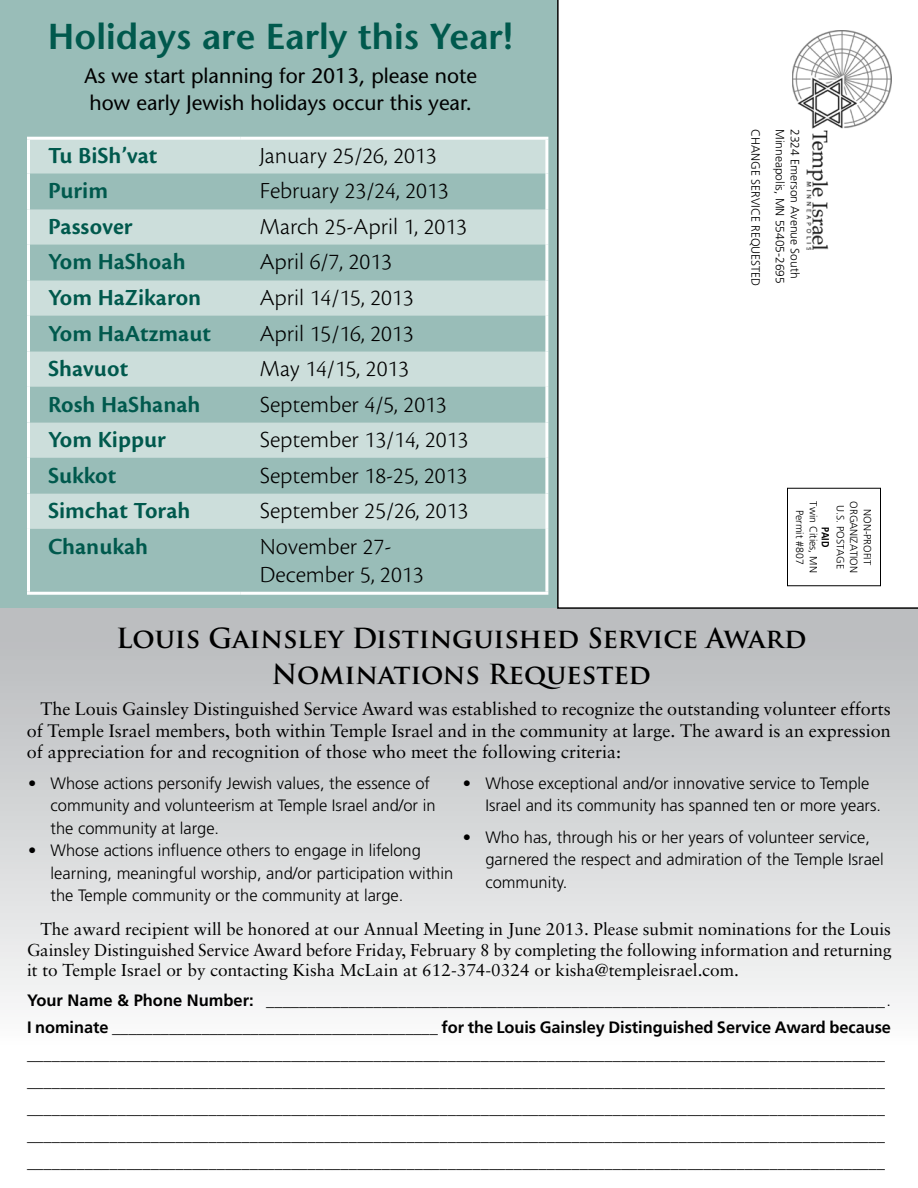
<style>
.page{position:relative;width:918px;height:1188px;background:#fff}
.page>*{position:absolute;margin:0;border:0;box-sizing:border-box;transform-origin:0 0}
.t1{font:600 36px "Stone Sans Std";color:#00594d}
.t2{font:700 27px/36px "Trajan Pro";color:#000;text-align:center}
.t3{font:24px/28.8px "Cronos Pro Lt Capt";color:#000}
.t4{font:24px "Cronos Pro Semibold Capt";color:#00594d}
.t5{font:500 21px/27px "Stone Sans Std";color:#000}
.t6{font:18px/21.6px "Sabon";color:#000;text-align:justify}
.t7{font:17.25px/20.7px "Sabon";color:#000;text-align:justify}
.t8{font:300 16.5px/22.5px "Frutiger LT Std";color:#000}
.t9{font:700 16.5px/27px "Frutiger LT Std";color:#000}
.t10{font:300 12px "Frutiger LT Std";color:#000}
.t11{font:300 10.5px/13.5px "Frutiger LT Std";color:#000;text-align:center}
.t12{font:700 10.5px "Frutiger LT Std";color:#000;scale:.85 1}
.s1{font-weight:300}
</style>
<div class="page">
<div style="left:0;top:0;width:586px;height:633px;background:#99bdb8"></div>
<div style="left:30px;top:140px;width:515px;height:34px;background:#ccdedb"></div>
<svg style="left:30px;top:209px;width:515px;height:383px"></svg>
<hr style="left:27px;top:137px;width:213px;height:3px;background:#fff">
<hr style="left:27px;top:140px;width:3px;height:34px;background:#fff">
<hr style="left:240px;top:137px;width:308px;height:3px;background:#fff">
<hr style="left:545px;top:140px;width:3px;height:34px;background:#fff">
<hr style="left:27px;top:174px;width:3px;height:35px;background:#fff">
<hr style="left:545px;top:174px;width:3px;height:35px;background:#fff">
<hr style="left:27px;top:209px;width:3px;height:36px;background:#fff">
<hr style="left:545px;top:209px;width:3px;height:36px;background:#fff">
<hr style="left:27px;top:245px;width:3px;height:35px;background:#fff">
<hr style="left:545px;top:245px;width:3px;height:35px;background:#fff">
<hr style="left:27px;top:280px;width:3px;height:36px;background:#fff">
<hr style="left:545px;top:280px;width:3px;height:36px;background:#fff">
<hr style="left:27px;top:316px;width:3px;height:35px;background:#fff">
<hr style="left:545px;top:316px;width:3px;height:35px;background:#fff">
<hr style="left:27px;top:351px;width:3px;height:36px;background:#fff">
<hr style="left:545px;top:351px;width:3px;height:36px;background:#fff">
<hr style="left:27px;top:387px;width:3px;height:35px;background:#fff">
<hr style="left:545px;top:387px;width:3px;height:35px;background:#fff">
<hr style="left:27px;top:422px;width:3px;height:36px;background:#fff">
<hr style="left:545px;top:422px;width:3px;height:36px;background:#fff">
<hr style="left:27px;top:458px;width:3px;height:35px;background:#fff">
<hr style="left:545px;top:458px;width:3px;height:35px;background:#fff">
<hr style="left:27px;top:493px;width:3px;height:36px;background:#fff">
<hr style="left:545px;top:493px;width:3px;height:36px;background:#fff">
<hr style="left:27px;top:529px;width:3px;height:63px;background:#fff">
<hr style="left:545px;top:529px;width:3px;height:63px;background:#fff">
<hr style="left:27px;top:592px;width:213px;height:3px;background:#fff">
<hr style="left:240px;top:592px;width:308px;height:3px;background:#fff">
<div style="left:0;top:609px;width:918px;height:579px;background:linear-gradient(to bottom,#b8babd,#fff)"></div>
<svg style="left:557px;top:0;width:361px;height:609px"></svg>
<div style="left:787px;top:488px;width:94px;height:98px;border:1px solid #000"></div>
<div style="left:789px;top:0;width:105px;height:257px;background:#fff"></div>
<img style="left:793px;top:30px;width:98px;height:219px">
<h1 class="t1" style="left:48px;top:15px;width:467px">Holidays are Early this Year!</h1>
<p class="t5" style="left:85px;top:62px;width:394px">As we start planning for 2013, please note how early Jewish holidays occur this year.</p>
<h3 class="t4" style="left:48px;top:142px;width:111px">Tu BiSh’vat</h3>
<h3 class="t3" style="left:260px;top:141px;width:178px">January 25/26, 2013</h3>
<h3 class="t4" style="left:48px;top:177px;width:62px">Purim</h3>
<h3 class="t3" style="left:260px;top:177px;width:190px">February 23/24, 2013</h3>
<h3 class="t4" style="left:48px;top:213px;width:86px">Passover</h3>
<h3 class="t3" style="left:260px;top:212px;width:209px">March 25-April 1, 2013</h3>
<h3 class="t4" style="left:48px;top:248px;width:139px">Yom HaShoah</h3>
<h3 class="t3" style="left:260px;top:248px;width:134px">April 6/7, 2013</h3>
<h3 class="t4" style="left:48px;top:284px;width:155px">Yom HaZikaron</h3>
<h3 class="t3" style="left:260px;top:283px;width:155px">April 14/15, 2013</h3>
<h3 class="t4" style="left:48px;top:319px;width:165px">Yom HaAtzmaut</h3>
<h3 class="t3" style="left:260px;top:319px;width:155px">April 15/16, 2013</h3>
<h3 class="t4" style="left:48px;top:355px;width:82px">Shavuot</h3>
<h3 class="t3" style="left:260px;top:354px;width:151px">May 14/15, 2013</h3>
<h3 class="t4" style="left:48px;top:390px;width:154px">Rosh HaShanah</h3>
<h3 class="t3" style="left:260px;top:390px;width:189px">September 4/5, 2013</h3>
<h3 class="t4" style="left:48px;top:426px;width:120px">Yom Kippur</h3>
<h3 class="t3" style="left:260px;top:425px;width:210px">September 13/14, 2013</h3>
<h3 class="t4" style="left:48px;top:461px;width:70px">Sukkot</h3>
<h3 class="t3" style="left:260px;top:461px;width:209px">September 18-25, 2013</h3>
<h3 class="t4" style="left:48px;top:497px;width:144px">Simchat Torah</h3>
<h3 class="t3" style="left:260px;top:496px;width:210px">September 25/26, 2013</h3>
<h3 class="t4" style="left:48px;top:532px;width:102px">Chanukah</h3>
<h3 class="t3" style="left:260px;top:532px;width:165px">November 27-<br>December 5, 2013</h3>
<p class="t10" style="left:762px;top:129px;width:159px;rotate:90deg">CHANGE SERVICE REQUESTED</p>
<p class="t10" style="left:787px;top:129px;width:156px;rotate:90deg">Minneapolis, MN 55405-2695</p>
<p class="t10" style="left:802px;top:129px;width:151px;rotate:90deg">2324 Emerson Avenue South</p>
<p class="t11" style="left:820px;top:501px;width:73px;rotate:90deg">Twin Cities, MN<br>Permit #807</p>
<p class="t11" style="left:874px;top:501px;width:73px;rotate:90deg">NON-PROFIT<br>ORGANIZATION<br>U. S. POSTAGE</p>
<p class="t12" style="left:832px;top:527px;width:24px;rotate:90deg">PAID</p>
<h2 class="t2" style="left:116px;top:620px;width:692px">Louis Gainsley Distinguished Service Award<br>Nominations Requested</h2>
<p class="t6" style="left:27px;top:698px;width:866px;text-indent:14px">The Louis Gainsley Distinguished Service Award was established to recognize the outstanding volunteer efforts of Temple Israel members, both within Temple Israel and in the community at large. The award is an expression of appreciation for and recognition of those who meet the following criteria:</p>
<p class="t8" style="left:51px;top:772px;width:387px;text-indent:-23px">• Whose actions personify Jewish values, the essence of community and volunteerism at Temple Israel and/or in the community at large.</p>
<p class="t8" style="left:51px;top:840px;width:404px;text-indent:-23px">• Whose actions influence others to engage in lifelong learning, meaningful worship, and/or participation within the Temple community or the community at large.</p>
<p class="t8" style="left:485px;top:772px;width:394px;text-indent:-23px">• Whose exceptional and/or innovative service to Temple<br>Israel and its community has spanned ten or more years.</p>
<p class="t8" style="left:485px;top:826px;width:400px;text-indent:-23px">• Who has, through his or her years of volunteer service, garnered the respect and admiration of the Temple Israel community.</p>
<p class="t7" style="left:27px;top:918px;width:866px;text-indent:14px">The award recipient will be honored at our Annual Meeting in June 2013. Please submit nominations for the Louis Gainsley Distinguished Service Award before Friday, February 8 by completing the following information and returning it to Temple Israel or by contacting Kisha McLain at 612-374-0324 or kisha@templeisrael.com.</p>
<p class="t9" style="left:27px;top:987px;width:866px">Your Name &amp; Phone Number: <span class="s1">___________________________________________________________________________.<br></span>I nominate ________________________________________ for the Louis Gainsley Distinguished Service Award because</p>
<p class="t8" style="left:27px;top:1041px;width:859px;line-height:27px;text-align:justify">________________________________________________________________________________________________________ ________________________________________________________________________________________________________ ________________________________________________________________________________________________________ ________________________________________________________________________________________________________ ________________________________________________________________________________________________________</p>
</div>
